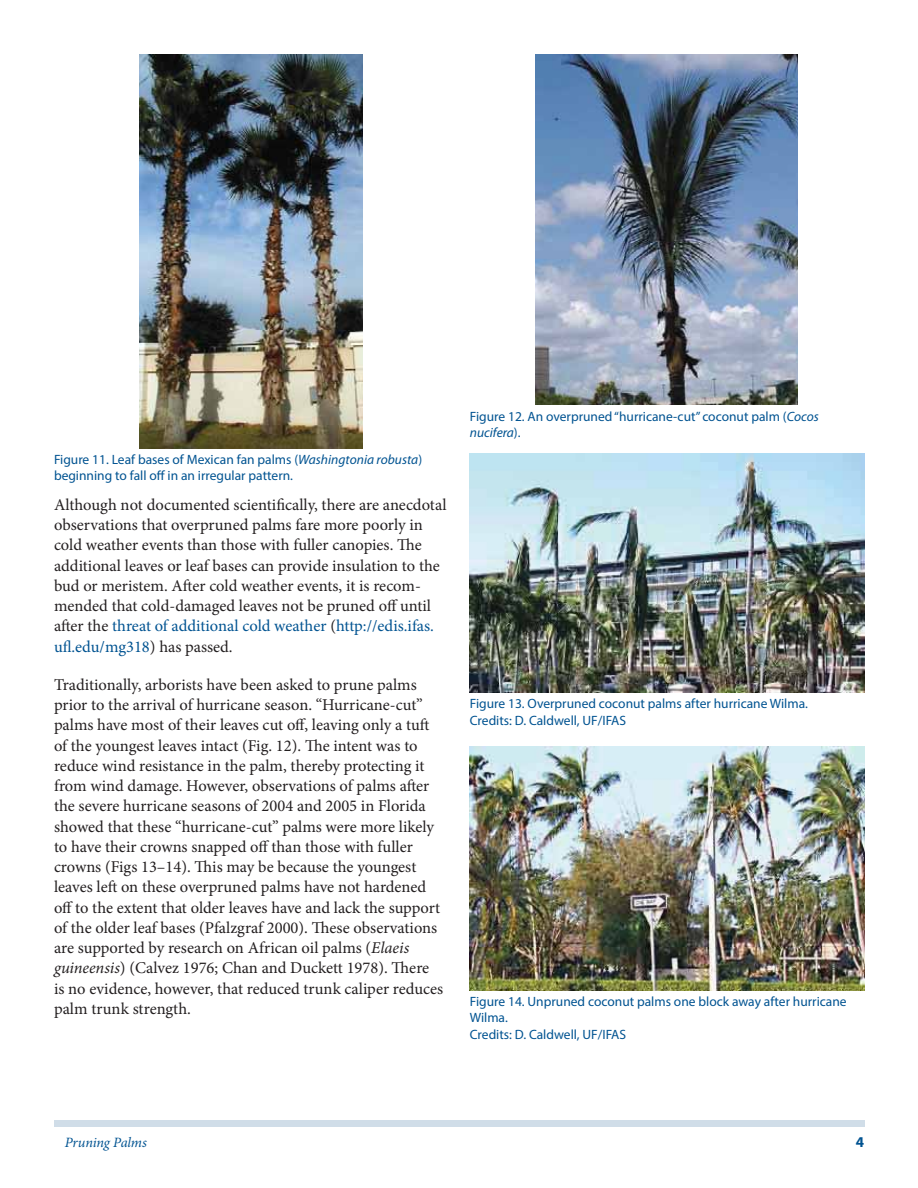
<style>
.page{position:relative;width:918px;height:1188px;background:#fff}
.page>*{position:absolute;margin:0;border:0;box-sizing:border-box;transform-origin:0 0}
.t1{font:16.5px/20.2px "Minion Pro";color:#231f20}
.t2{font:700 15px "Myriad Pro";color:#005391}
.t3{font:italic 14.25px "Minion Pro";letter-spacing:-.015em;color:#005391}
.t4{font:13.5px/16.5px "Myriad Pro";color:#005391}
.s1{font-style:italic}
.s2{color:#005391}
</style>
<div class="page">
<div style="left:54px;top:1120px;width:810px;height:7px;background:#d0dde8"></div>
<img style="left:139px;top:54px;width:224px;height:394px">
<img style="left:470px;top:746px;width:394px;height:244px">
<img style="left:536px;top:54px;width:262px;height:351px">
<img style="left:470px;top:454px;width:394px;height:239px">
<p class="t4" style="left:54px;top:452px;width:370px">Figure 11. Leaf bases of Mexican fan palms (<span class="s1">Washingtonia robusta</span>) beginning to fall off in an irregular pattern.</p>
<p class="t1" style="left:54px;top:496px;width:394px">Although not documented scientifically, there are anecdotal observations that overpruned palms fare more poorly in cold weather events than those with fuller canopies. The additional leaves or leaf bases can provide insulation to the bud or meristem. After cold weather events, it is recom&shy;mended that cold-damaged leaves not be pruned off until after the <span class="s2">threat of additional cold weather</span> (<span class="s2">http://edis.ifas. ufl.edu/mg318</span>) has passed.</p>
<p class="t1" style="left:54px;top:676px;width:391px">Traditionally, arborists have been asked to prune palms prior to the arrival of hurricane season. “Hurricane-cut” palms have most of their leaves cut off, leaving only a tuft of the youngest leaves intact (Fig. 12). The intent was to reduce wind resistance in the palm, thereby protecting it from wind damage. However, observations of palms after the severe hurricane seasons of 2004 and 2005 in Florida showed that these “hurricane-cut” palms were more likely to have their crowns snapped off than those with fuller crowns (Figs 13–14). This may be because the youngest leaves left on these overpruned palms have not hardened off to the extent that older leaves have and lack the support of the older leaf bases (Pfalzgraf 2000). These observations are supported by research on African oil palms (<span class="s1">Elaeis guineensis</span>) (Calvez 1976; Chan and Duckett 1978). There is no evidence, however, that reduced trunk caliper reduces palm trunk strength.</p>
<p class="t4" style="left:470px;top:409px;width:351px">Figure 12. An overpruned “hurricane-cut” coconut palm (<span class="s1">Cocos nucifera</span>).</p>
<p class="t4" style="left:470px;top:696px;width:340px">Figure 13. Overpruned coconut palms after hurricane Wilma.<br>Credits: D. Caldwell, UF/IFAS</p>
<p class="t4" style="left:470px;top:994px;width:378px">Figure 14. Unpruned coconut palms one block away after hurricane<br>Wilma.<br>Credits: D. Caldwell, UF/IFAS</p>
<p class="t3" style="left:65px;top:1137px;width:84px">Pruning Palms</p>
<p class="t2" style="left:856px;top:1137px;width:10px">4</p>
</div>
